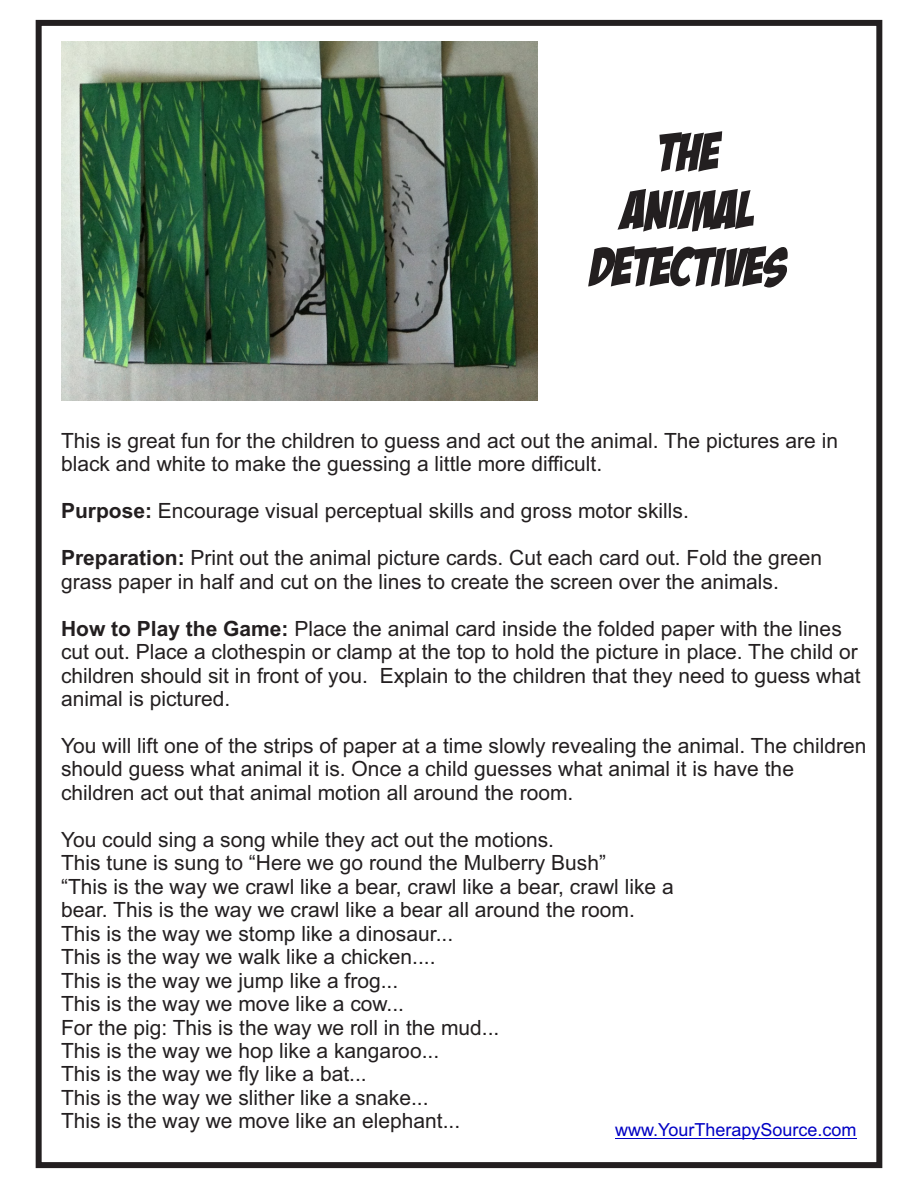
<style>
.page{position:relative;width:918px;height:1188px;background:#fff}
.page>*{position:absolute;margin:0;border:0;box-sizing:border-box;transform-origin:0 0}
.t1{font:54px/57.4px "Bada Boom BB";color:#231f20;text-align:center}
.t2{font:21px/23.4px "Arial";color:#231f20}
.t3{font:18px "Arial";color:#0000c4}
.s1{font-weight:700}
</style>
<div class="page">
<img style="left:61px;top:41px;width:476px;height:360px">
<div style="left:36px;top:20px;width:846px;height:1148px;border:6px solid #231f20"></div>
<hr style="left:615px;top:1138px;width:241px;height:1px;background:#0000c4">
<h1 class="t1" style="left:591px;top:124px;width:199px">THE<br>ANIMAL<br>DETECTIVES</h1>
<p class="t2" style="left:61px;top:431px;width:779px">This is great fun for the children to guess and act out the animal. The pictures are in black and white to make the guessing a little more difficult.</p>
<p class="t2" style="left:61px;top:501px;width:629px"><span class="s1">Purpose:</span> Encourage visual perceptual skills and gross motor skills.</p>
<p class="t2" style="left:61px;top:548px;width:762px"><span class="s1">Preparation:</span> Print out the animal picture cards. Cut each card out. Fold the green grass paper in half and cut on the lines to create the screen over the animals.</p>
<p class="t2" style="left:61px;top:619px;width:801px"><span class="s1">How to Play the Game:</span> Place the animal card inside the folded paper with the lines cut out. Place a clothespin or clamp at the top to hold the picture in place. The child or children should sit in front of you. Explain to the children that they need to guess what animal is pictured.</p>
<p class="t2" style="left:61px;top:736px;width:807px">You will lift one of the strips of paper at a time slowly revealing the animal. The children should guess what animal it is. Once a child guesses what animal it is have the children act out that animal motion all around the room.</p>
<p class="t2" style="left:61px;top:830px;width:614px">You could sing a song while they act out the motions.<br>This tune is sung to “Here we go round the Mulberry Bush”<br>“This is the way we crawl like a bear, crawl like a bear, crawl like a bear. This is the way we crawl like a bear all around the room.<br>This is the way we stomp like a dinosaur...<br>This is the way we walk like a chicken....<br>This is the way we jump like a frog...<br>This is the way we move like a cow...<br>For the pig: This is the way we roll in the mud...<br>This is the way we hop like a kangaroo...<br>This is the way we fly like a bat...<br>This is the way we slither like a snake...<br>This is the way we move like an elephant...</p>
<p class="t3" style="left:615px;top:1123px;width:243px">www.YourTherapySource.com</p>
</div>
